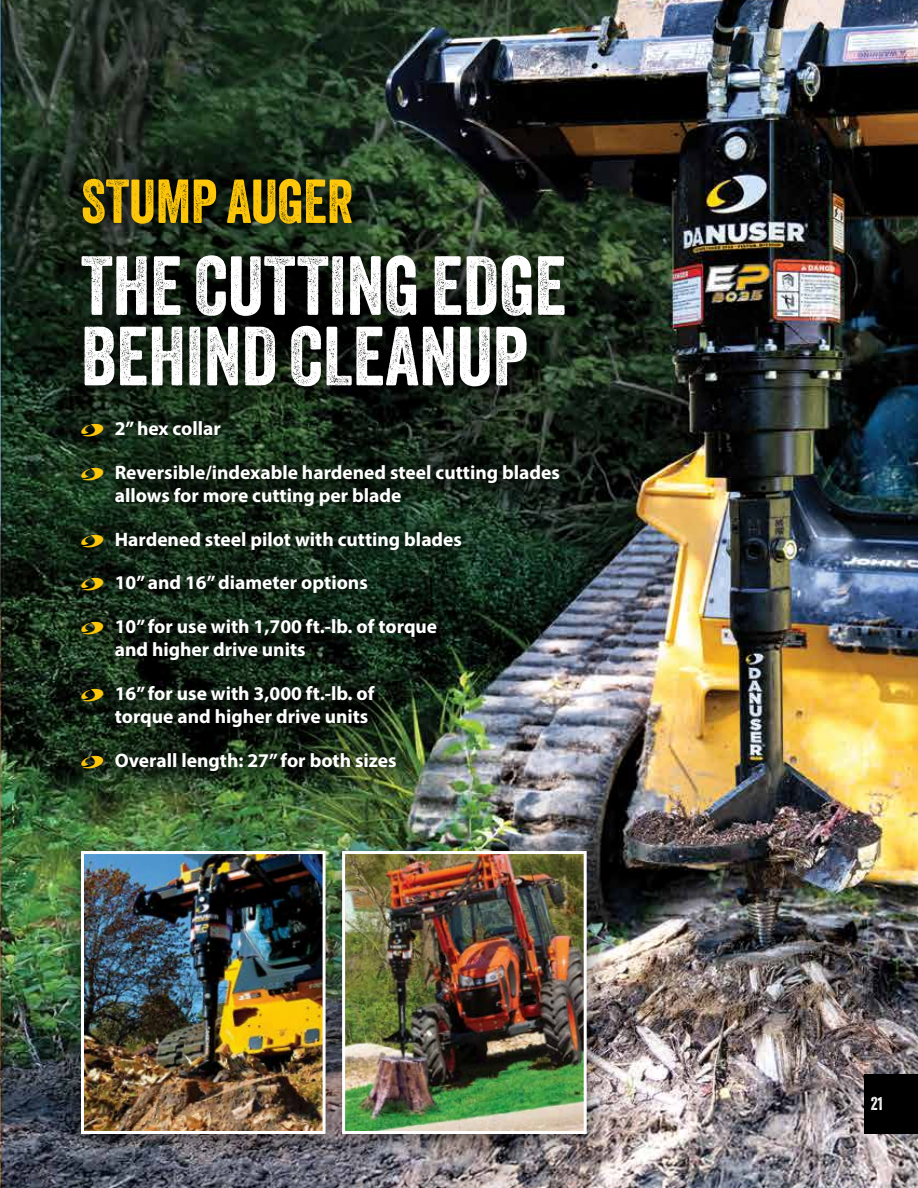
<style>
.page{position:relative;width:918px;height:1188px;background:#fff}
.page>*{position:absolute;margin:0;border:0;box-sizing:border-box;transform-origin:0 0}
.t1{font:81px/70.5px "Veneer";color:#fff}
.t2{font:60px "Veneer";color:#ffc709}
.t3{font:700 19.5px/23.4px "Myriad Pro";color:#fff}
.t4{font:18px "Veneer";color:#fff}
</style>
<div class="page">
<img style="left:0;top:0;width:918px;height:1188px">
<div style="left:59px;top:155px;width:317px;height:93px;background:#000;opacity:.83"></div>
<div style="left:58px;top:835px;width:290px;height:328px;background:#000;opacity:.52"></div>
<img style="left:85px;top:855px;width:234px;height:275px">
<div style="left:81px;top:851px;width:245px;height:283px;border:3px solid #fff"></div>
<div style="left:319px;top:835px;width:290px;height:328px;background:#000;opacity:.52"></div>
<img style="left:346px;top:855px;width:237px;height:275px">
<div style="left:342px;top:851px;width:245px;height:283px;border:3px solid #fff"></div>
<img style="left:58px;top:411px;width:525px;height:384px">
<div style="left:57px;top:231px;width:531px;height:180px;background:#000;opacity:.83"></div>
<div style="left:864px;top:1075px;width:54px;height:59px;background:#000"></div>
<svg style="left:81px;top:423px;width:22px;height:14px"></svg>
<svg style="left:81px;top:467px;width:22px;height:13px"></svg>
<svg style="left:81px;top:534px;width:22px;height:13px"></svg>
<svg style="left:81px;top:578px;width:22px;height:13px"></svg>
<svg style="left:81px;top:621px;width:22px;height:14px"></svg>
<svg style="left:81px;top:689px;width:22px;height:13px"></svg>
<svg style="left:81px;top:756px;width:22px;height:13px"></svg>
<h2 class="t2" style="left:81px;top:165px;width:274px">STUMP AUGER</h2>
<h1 class="t1" style="left:81px;top:250px;width:487px">THE CUTTING EDGE<br>BEHIND CLEANUP</h1>
<p class="t3" style="left:115px;top:416px;width:108px">2” hex collar</p>
<p class="t3" style="left:115px;top:460px;width:447px">Reversible/indexable hardened steel cutting blades allows for more cutting per blade</p>
<p class="t3" style="left:115px;top:527px;width:349px">Hardened steel pilot with cutting blades</p>
<p class="t3" style="left:115px;top:570px;width:255px">10” and 16” diameter options</p>
<p class="t3" style="left:115px;top:614px;width:324px">10” for use with 1,700 ft.-lb. of torque and higher drive units</p>
<p class="t3" style="left:115px;top:681px;width:261px">16” for use with 3,000 ft.-lb. of torque and higher drive units</p>
<p class="t3" style="left:115px;top:748px;width:283px">Overall length: 27” for both sizes</p>
<p class="t4" style="left:871px;top:1093px;width:14px">21</p>
</div>
